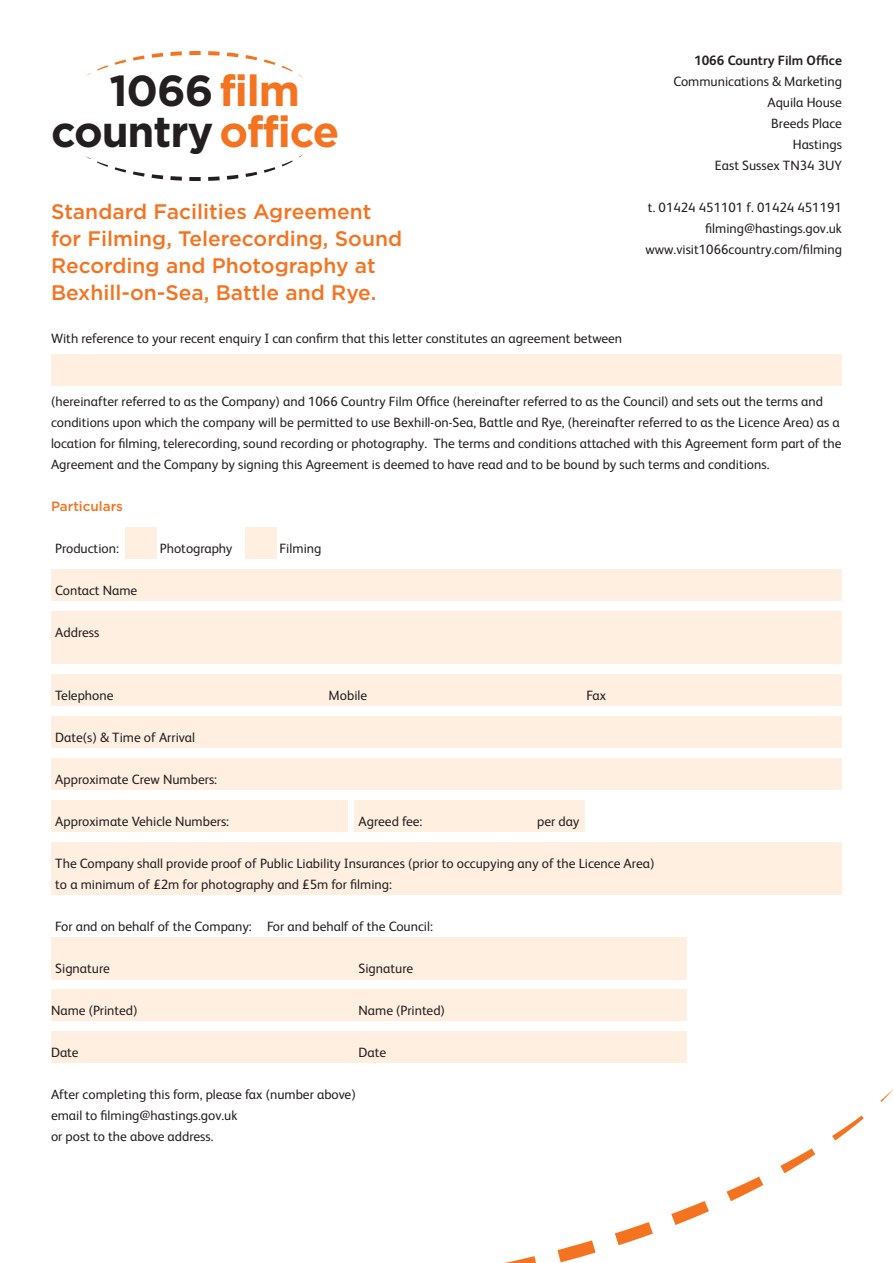
<style>
.page{position:relative;width:893px;height:1263px;background:#fff}
.page>*{position:absolute;margin:0;border:0;box-sizing:border-box;transform-origin:0 0}
.t1{font:700 43.35px/41px "Gotham";letter-spacing:-.025em;color:#231f20;text-align:center}
.t2{font:500 21px/27px "Gotham";color:#f47321}
.t3{font:13.5px/21px "FS Albert";color:#231f20}
.t4{font:700 13.5px "FS Albert";color:#231f20}
.t5{font:500 13.5px "Gotham";color:#f47321}
.s1{color:#f47321}
</style>
<div class="page">
<div style="left:51px;top:569px;width:791px;height:32px;background:#feefe1"></div>
<div style="left:51px;top:354px;width:791px;height:32px;background:#feefe1"></div>
<div style="left:51px;top:611px;width:791px;height:53px;background:#feefe1"></div>
<div style="left:51px;top:674px;width:791px;height:32px;background:#feefe1"></div>
<div style="left:51px;top:716px;width:791px;height:32px;background:#feefe1"></div>
<div style="left:51px;top:759px;width:791px;height:31px;background:#feefe1"></div>
<div style="left:51px;top:937px;width:635px;height:42px;background:#feefe1"></div>
<div style="left:51px;top:989px;width:635px;height:32px;background:#feefe1"></div>
<div style="left:51px;top:1031px;width:635px;height:32px;background:#feefe1"></div>
<div style="left:355px;top:800px;width:230px;height:32px;background:#feefe1"></div>
<div style="left:51px;top:800px;width:297px;height:32px;background:#feefe1"></div>
<div style="left:51px;top:842px;width:791px;height:53px;background:#feefe1"></div>
<div style="left:125px;top:527px;width:32px;height:32px;background:#feefe1"></div>
<div style="left:245px;top:527px;width:31px;height:32px;background:#feefe1"></div>
<svg style="left:880px;top:1089px;width:13px;height:13px"></svg>
<svg style="left:832px;top:1115px;width:32px;height:25px"></svg>
<svg style="left:780px;top:1148px;width:35px;height:25px"></svg>
<svg style="left:727px;top:1176px;width:36px;height:25px"></svg>
<svg style="left:671px;top:1201px;width:38px;height:24px"></svg>
<svg style="left:615px;top:1222px;width:38px;height:23px"></svg>
<svg style="left:557px;top:1240px;width:39px;height:22px"></svg>
<svg style="left:505px;top:1256px;width:31px;height:7px"></svg>
<svg style="left:97px;top:65px;width:11px;height:6px"></svg>
<svg style="left:115px;top:60px;width:11px;height:5px"></svg>
<svg style="left:133px;top:55px;width:12px;height:6px"></svg>
<svg style="left:152px;top:53px;width:11px;height:5px"></svg>
<svg style="left:170px;top:51px;width:12px;height:5px"></svg>
<svg style="left:189px;top:51px;width:12px;height:4px"></svg>
<svg style="left:208px;top:51px;width:12px;height:5px"></svg>
<svg style="left:227px;top:52px;width:12px;height:5px"></svg>
<svg style="left:245px;top:55px;width:12px;height:5px"></svg>
<svg style="left:264px;top:59px;width:11px;height:6px"></svg>
<svg style="left:282px;top:66px;width:11px;height:6px"></svg>
<svg style="left:97px;top:162px;width:11px;height:5px"></svg>
<svg style="left:115px;top:167px;width:11px;height:6px"></svg>
<svg style="left:133px;top:172px;width:12px;height:5px"></svg>
<svg style="left:152px;top:174px;width:11px;height:5px"></svg>
<svg style="left:170px;top:176px;width:12px;height:5px"></svg>
<svg style="left:189px;top:177px;width:12px;height:4px"></svg>
<svg style="left:208px;top:176px;width:12px;height:5px"></svg>
<svg style="left:227px;top:175px;width:11px;height:5px"></svg>
<svg style="left:245px;top:172px;width:12px;height:5px"></svg>
<svg style="left:264px;top:167px;width:11px;height:6px"></svg>
<svg style="left:282px;top:160px;width:11px;height:6px"></svg>
<h1 class="t1" style="left:51px;top:70px;width:290px">1066 <span class="s1">film </span>country <span class="s1">office</span></h1>
<h2 class="t2" style="left:51px;top:198px;width:353px">Standard Facilities Agreement for Filming, Telerecording, Sound<br>Recording and Photography at<br>Bexhill-on-Sea, Battle and Rye.</h2>
<p class="t3" style="left:51px;top:327px;width:573px">With reference to your recent enquiry I can confirm that this letter constitutes an agreement between</p>
<p class="t4" style="left:694px;top:52px;width:149px">1066 Country Film Office</p>
<p class="t3" style="left:673px;top:71px;width:170px;text-align:right">Communications &amp; Marketing<br>Aquila House<br>Breeds Place<br>Hastings<br>East Sussex TN34 3UY</p>
<p class="t3" style="left:646px;top:197px;width:198px;text-align:right">t. 01424 451101 f. 01424 451191 filming@hastings.gov.uk www.visit1066country.com/filming</p>
<p class="t3" style="left:51px;top:390px;width:792px">(hereinafter referred to as the Company) and 1066 Country Film Office (hereinafter referred to as the Council) and sets out the terms and conditions upon which the company will be permitted to use Bexhill-on-Sea, Battle and Rye, (hereinafter referred to as the Licence Area) as a location for filming, telerecording, sound recording or photography. The terms and conditions attached with this Agreement form part of the Agreement and the Company by signing this Agreement is deemed to have read and to be bound by such terms and conditions.</p>
<p class="t5" style="left:51px;top:497px;width:73px">Particulars</p>
<p class="t3" style="left:55px;top:537px;width:65px">Production:</p>
<p class="t3" style="left:160px;top:537px;width:74px">Photography</p>
<p class="t3" style="left:280px;top:537px;width:43px">Filming</p>
<p class="t3" style="left:55px;top:579px;width:84px">Contact Name</p>
<p class="t3" style="left:55px;top:621px;width:46px">Address</p>
<p class="t3" style="left:55px;top:684px;width:60px">Telephone</p>
<p class="t3" style="left:329px;top:684px;width:40px">Mobile</p>
<p class="t3" style="left:587px;top:684px;width:21px">Fax</p>
<p class="t3" style="left:55px;top:726px;width:141px">Date(s) &amp; Time of Arrival</p>
<p class="t3" style="left:55px;top:768px;width:163px">Approximate Crew Numbers:</p>
<p class="t3" style="left:55px;top:810px;width:175px">Approximate Vehicle Numbers:</p>
<p class="t3" style="left:359px;top:810px;width:65px">Agreed fee:</p>
<p class="t3" style="left:537px;top:810px;width:44px">per day</p>
<p class="t3" style="left:55px;top:852px;width:601px">The Company shall provide proof of Public Liability Insurances (prior to occupying any of the Licence Area) to a minimum of £2m for photography and £5m for filming:</p>
<p class="t3" style="left:55px;top:915px;width:379px">For and on behalf of the Company: For and behalf of the Council:</p>
<p class="t3" style="left:55px;top:957px;width:56px">Signature</p>
<p class="t3" style="left:359px;top:957px;width:56px">Signature</p>
<p class="t3" style="left:51px;top:999px;width:88px">Name (Printed)</p>
<p class="t3" style="left:359px;top:999px;width:88px">Name (Printed)</p>
<p class="t3" style="left:51px;top:1041px;width:29px">Date</p>
<p class="t3" style="left:359px;top:1041px;width:29px">Date</p>
<p class="t3" style="left:51px;top:1083px;width:306px">After completing this form, please fax (number above) email to filming@hastings.gov.uk<br>or post to the above address.</p>
</div>
